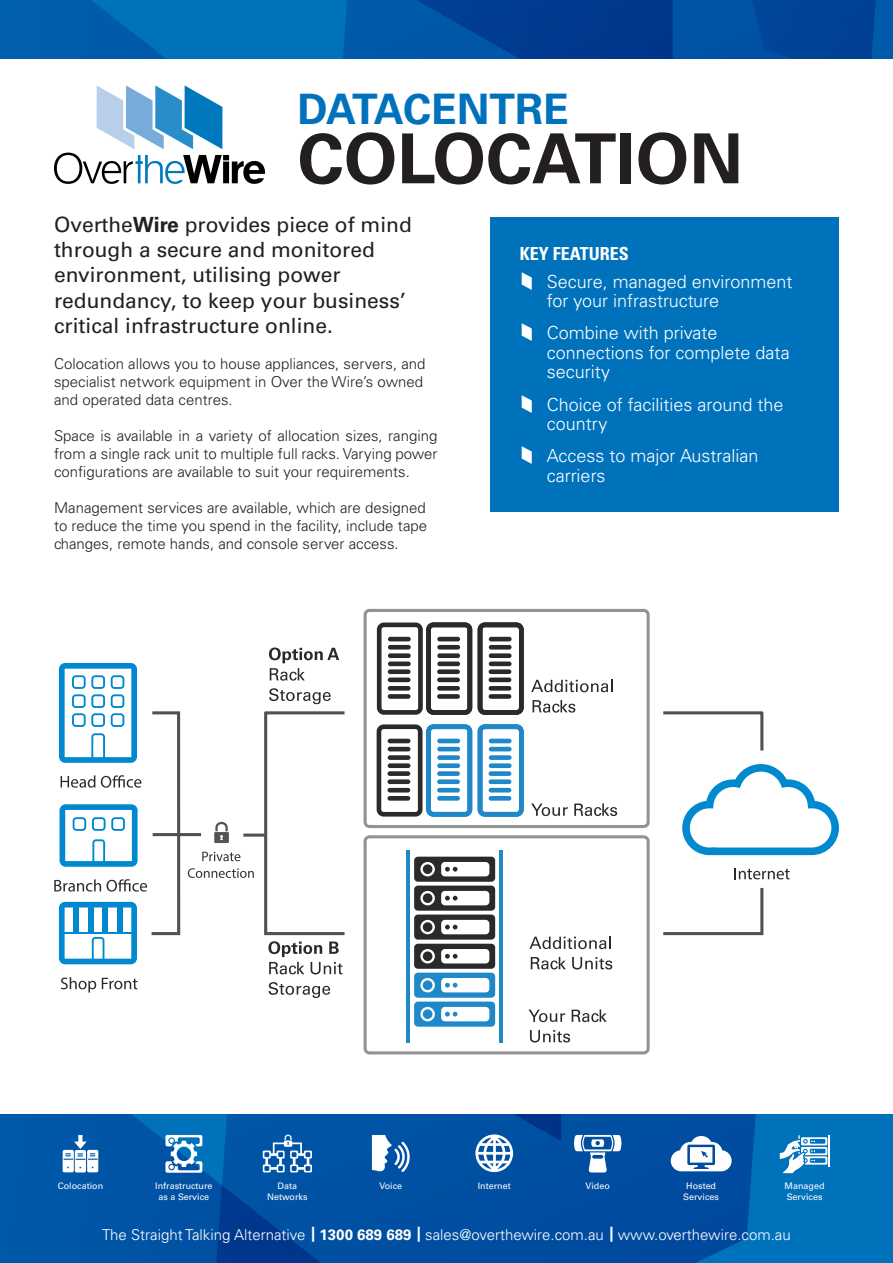
<style>
.page{position:relative;width:893px;height:1263px;background:#fff}
.page>*{position:absolute;margin:0;border:0;box-sizing:border-box;transform-origin:0 0}
.t1{font:700 69px "Univers LT Std";color:#231f20}
.t2{font:700 42px "Univers LT Std";color:#0072bc}
.t3{font:21px/25.2px "Univers LT Std";color:#231f20}
.t4{font:300 18px/19.5px "Univers LT Std";color:#fff}
.t5{font:700 condensed 18px "Univers LT Std";color:#fff}
.t6{font:300 15px/18px "Univers LT Std";color:#231f20;text-align:justify}
.t7{font:300 15px "Univers LT Std";color:#fff}
.t8{font:9px/10.8px "Univers LT Std";color:#fff;text-align:center}
.s1{font-weight:700}
.s2{font-family:"OTW Diamonds";font-weight:400}
</style>
<div class="page">
<div style="left:490px;top:217px;width:349px;height:295px;background:#0072bc"></div>
<svg style="left:54px;top:85px;width:211px;height:99px"></svg>
<div style="left:364px;top:835px;width:286px;height:219px;border:3px solid #939393;border-radius:4px"></div>
<div style="left:364px;top:609px;width:286px;height:219px;border:3px solid #939393;border-radius:4px"></div>
<hr style="left:499px;top:850px;width:4px;height:96px;background:#1e88c9">
<hr style="left:406px;top:850px;width:4px;height:96px;background:#1e88c9">
<svg style="left:528px;top:1009px;width:37px;height:13px"></svg>
<svg style="left:572px;top:1009px;width:35px;height:13px"></svg>
<svg style="left:530px;top:1030px;width:40px;height:12px"></svg>
<svg style="left:529px;top:936px;width:82px;height:13px"></svg>
<svg style="left:531px;top:957px;width:35px;height:12px"></svg>
<svg style="left:572px;top:957px;width:40px;height:12px"></svg>
<hr style="left:499px;top:937px;width:4px;height:106px;background:#1e88c9">
<hr style="left:406px;top:937px;width:4px;height:105px;background:#1e88c9">
<svg style="left:414px;top:857px;width:81px;height:170px"></svg>
<svg style="left:268px;top:941px;width:74px;height:33px"></svg>
<svg style="left:269px;top:982px;width:61px;height:16px"></svg>
<svg style="left:214px;top:822px;width:15px;height:21px"></svg>
<hr style="left:153px;top:833px;width:48px;height:3px;background:#515151">
<svg style="left:243px;top:833px;width:21px;height:4px"></svg>
<svg style="left:531px;top:803px;width:37px;height:13px"></svg>
<svg style="left:574px;top:803px;width:43px;height:13px"></svg>
<svg style="left:531px;top:680px;width:81px;height:12px"></svg>
<svg style="left:532px;top:700px;width:43px;height:13px"></svg>
<svg style="left:377px;top:622px;width:95px;height:93px"></svg>
<svg style="left:478px;top:622px;width:46px;height:93px"></svg>
<svg style="left:377px;top:724px;width:95px;height:92px"></svg>
<svg style="left:478px;top:724px;width:46px;height:92px"></svg>
<svg style="left:269px;top:647px;width:70px;height:34px"></svg>
<svg style="left:269px;top:688px;width:62px;height:16px"></svg>
<svg style="left:61px;top:977px;width:35px;height:15px"></svg>
<svg style="left:102px;top:978px;width:36px;height:11px"></svg>
<svg style="left:54px;top:663px;width:128px;height:301px"></svg>
<svg style="left:682px;top:764px;width:157px;height:91px"></svg>
<svg style="left:735px;top:868px;width:55px;height:11px"></svg>
<div style="left:264px;top:711px;width:82px;height:224px;border:3px solid #515151"></div>
<svg style="left:663px;top:711px;width:101px;height:40px"></svg>
<svg style="left:663px;top:887px;width:101px;height:49px"></svg>
<svg style="left:202px;top:852px;width:38px;height:9px"></svg>
<svg style="left:188px;top:868px;width:66px;height:10px"></svg>
<div style="left:0;top:1114px;width:893px;height:149px;background:#0072bc"></div>
<div style="left:384px;top:1213px;width:365px;height:50px;background:#004ca0"></div>
<svg style="left:0;top:1213px;width:384px;height:50px;background:#004da0"></svg>
<svg style="left:0;top:1114px;width:830px;height:99px;background:#1361ad"></svg>
<svg style="left:0;top:0;width:893px;height:59px;background:#0054a5"></svg>
<p class="t2" style="left:298px;top:85px;width:273px">DATACENTRE</p>
<p class="t1" style="left:298px;top:119px;width:447px">COLOCATION</p>
<p class="t3" style="left:54px;top:212px;width:359px">Overthe<span class="s1">Wire</span> provides piece of mind through a secure and monitored environment, utilising power redundancy, to keep your business’ critical infrastructure online.</p>
<p class="t6" style="left:54px;top:355px;width:373px;text-align:left">Colocation allows you to house appliances, servers, and specialist network equipment in Over the Wire’s owned and operated data centres.</p>
<p class="t6" style="left:54px;top:427px;width:385px">Space is available in a variety of allocation sizes, ranging from a single rack unit to multiple full racks. Varying power configurations are available to suit your requirements.</p>
<p class="t6" style="left:54px;top:499px;width:375px">Management services are available, which are designed to reduce the time you spend in the facility, include tape changes, remote hands, and console server access.</p>
<p class="t5" style="left:520px;top:242px;width:110px">KEY FEATURES</p>
<p class="t4" style="left:547px;top:272px;width:247px;text-indent:-27px"><span class="s2">A</span> Secure, managed environment for your infrastructure</p>
<p class="t4" style="left:547px;top:323px;width:245px;text-indent:-27px"><span class="s2">A</span> Combine with private connections for complete data security</p>
<p class="t4" style="left:547px;top:395px;width:238px;text-indent:-27px"><span class="s2">A</span> Choice of facilities around the country</p>
<p class="t4" style="left:547px;top:446px;width:213px;text-indent:-27px"><span class="s2">A</span> Access to major Australian carriers</p>
<p class="t8" style="left:155px;top:1180px;width:59px">Infrastructure</p>
<p class="t8" style="left:159px;top:1191px;width:52px">as a Service</p>
<p class="t8" style="left:267px;top:1180px;width:42px">Data<br>Networks</p>
<p class="t8" style="left:58px;top:1180px;width:47px">Colocation</p>
<p class="t8" style="left:379px;top:1180px;width:24px">Voice</p>
<p class="t8" style="left:478px;top:1180px;width:34px">Internet</p>
<p class="t8" style="left:585px;top:1180px;width:26px">Video</p>
<p class="t8" style="left:683px;top:1180px;width:37px">Hosted<br>Services</p>
<p class="t8" style="left:785px;top:1180px;width:41px;text-align:left">Managed<br>Services</p>
<p class="t7" style="left:102px;top:1225px;width:690px">The Straight Talking Alternative <span class="s1">| 1300 689 689 |</span> sales@overthewire.com.au <span class="s1">|</span> www.overthewire.com.au</p>
</div>
